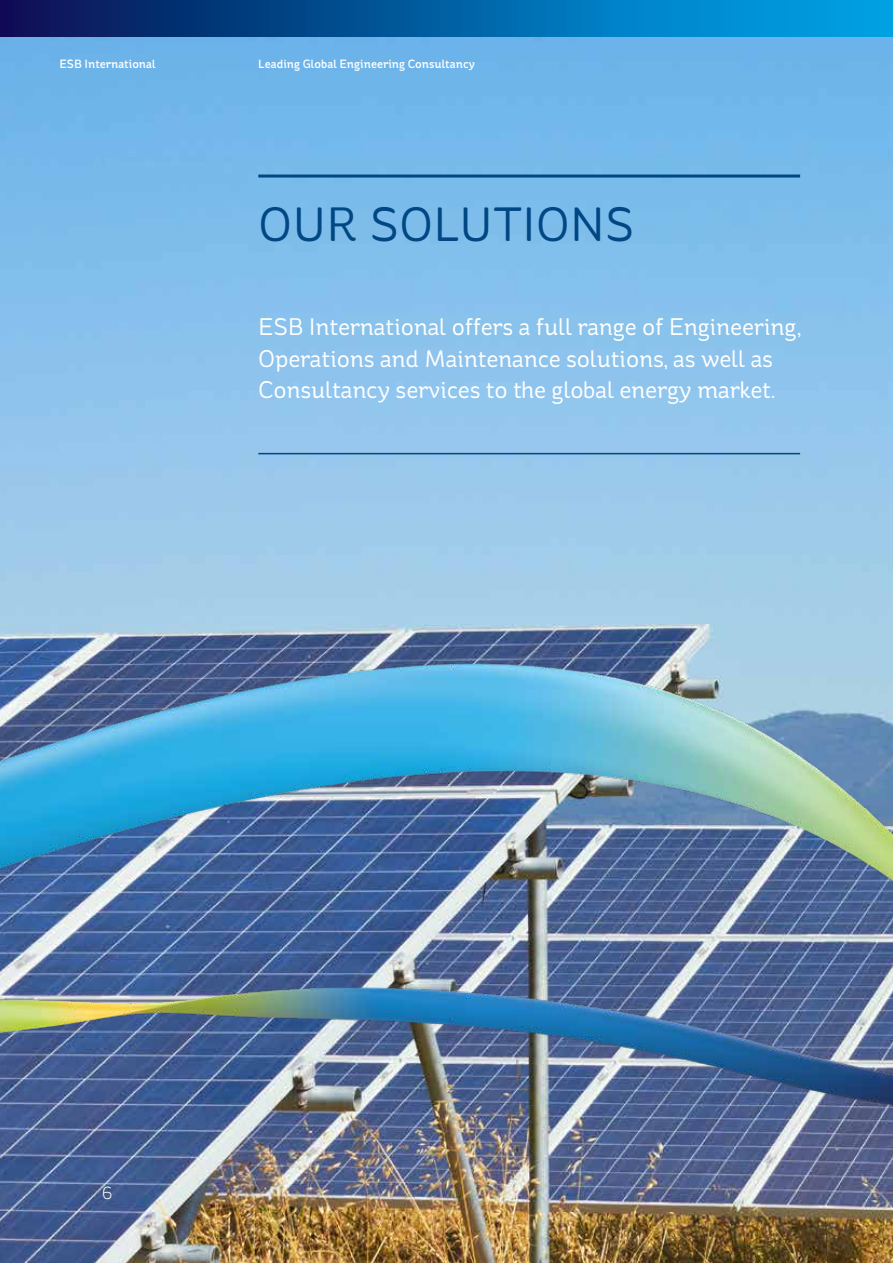
<style>
.page{position:relative;width:893px;height:1263px;background:#fff}
.page>*{position:absolute;margin:0;border:0;box-sizing:border-box;transform-origin:0 0}
.t1{font:48px "St Ryde";color:#004783}
.t2{font:24px/31.5px "St Ryde";letter-spacing:-.01em;color:#fff}
.t3{font:300 18px "St Ryde";color:#fff}
.t4{font:500 12px "St Ryde";color:#fff}
</style>
<div class="page">
<img style="left:0;top:37px;width:893px;height:576px">
<hr style="left:258px;top:175px;width:542px;height:3px;background:#004783">
<hr style="left:258px;top:453px;width:542px;height:1px;background:#004783">
<div style="left:0;top:0;width:893px;height:37px;background:linear-gradient(to right,#071254,#00acef)"></div>
<img style="left:0;top:613px;width:893px;height:650px">
<p class="t4" style="left:60px;top:57px;width:98px">ESB International</p>
<p class="t4" style="left:258px;top:57px;width:218px">Leading Global Engineering Consultancy</p>
<h1 class="t1" style="left:258px;top:196px;width:378px">OUR SOLUTIONS</h1>
<p class="t2" style="left:258px;top:312px;width:544px">ESB International offers a full range of Engineering,<br>Operations and Maintenance solutions, as well as<br>Consultancy services to the global energy market.</p>
<p class="t3" style="left:102px;top:1182px;width:12px">6</p>
</div>
